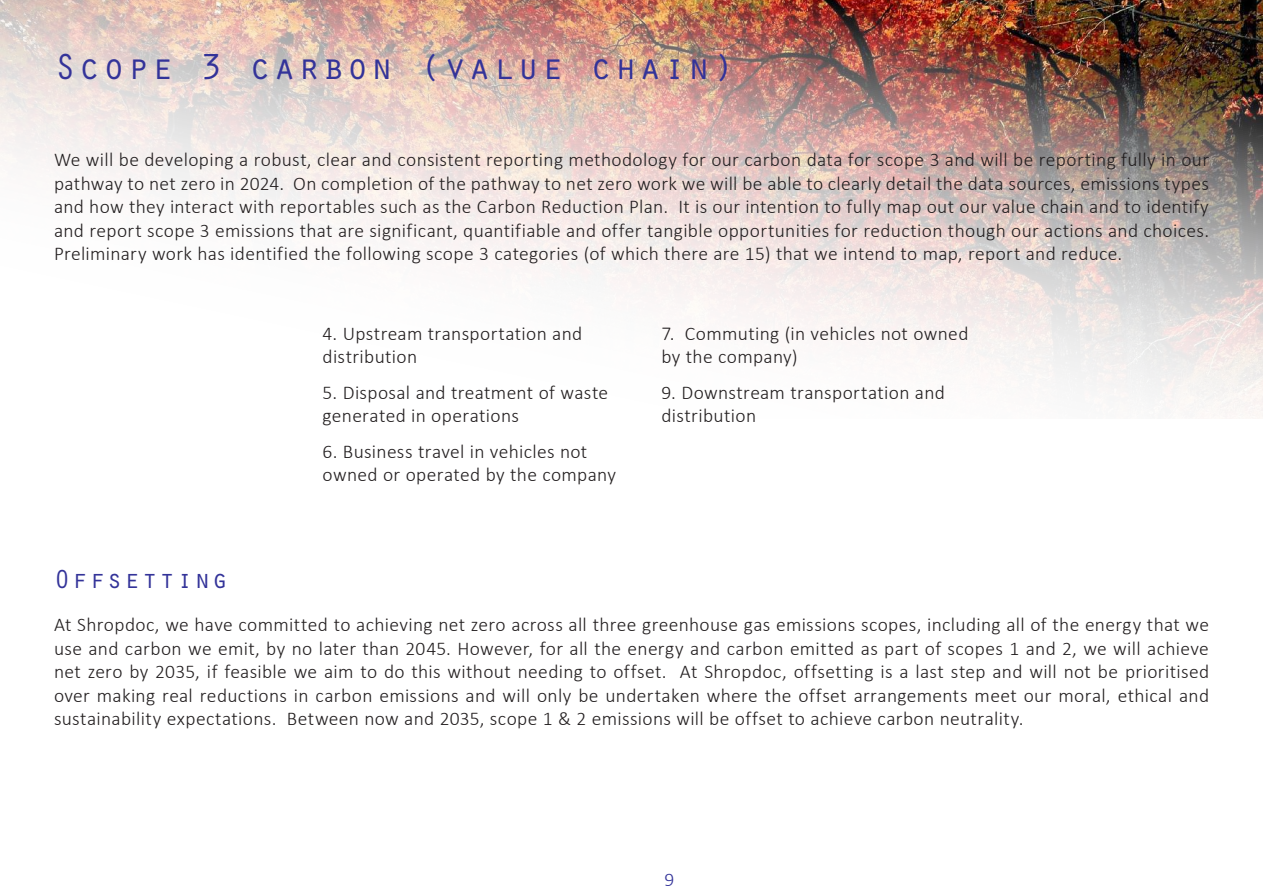
<style>
.page{position:relative;width:1263px;height:893px;background:#fff}
.page>*{position:absolute;margin:0;border:0;box-sizing:border-box;transform-origin:0 0}
.t1{font:37.5px "Orator Std";letter-spacing:.05em;color:#339}
.t2{font:27px "Orator Std";letter-spacing:.05em;color:#339}
.t3{font:300 19.5px/23.4px "Calibri";letter-spacing:.015em;color:#231f20}
.t4{font:300 19.5px "Calibri";color:#339}
</style>
<div class="page">
<img style="left:0;top:0;width:1263px;height:418px">
<h1 class="t1" style="left:54px;top:40px;width:682px">Scope 3 carbon (value chain)</h1>
<p class="t3" style="left:54px;top:148px;width:1157px;text-align:justify">We will be developing a robust, clear and consistent reporting methodology for our carbon data for scope 3 and will be reporting fully in our pathway to net zero in 2024. On completion of the pathway to net zero work we will be able to clearly detail the data sources, emissions types and how they interact with reportables such as the Carbon Reduction Plan. It is our intention to fully map out our value chain and to identify and report scope 3 emissions that are significant, quantifiable and offer tangible opportunities for reduction though our actions and choices.<br>Preliminary work has identified the following scope 3 categories (of which there are 15) that we intend to map, report and reduce.</p>
<p class="t3" style="left:323px;top:322px;width:261px">4. Upstream transportation and distribution</p>
<p class="t3" style="left:323px;top:380px;width:287px">5. Disposal and treatment of waste generated in operations</p>
<p class="t3" style="left:323px;top:439px;width:295px">6. Business travel in vehicles not owned or operated by the company</p>
<p class="t3" style="left:661px;top:322px;width:308px">7. Commuting (in vehicles not owned by the company)</p>
<p class="t3" style="left:661px;top:380px;width:285px">9. Downstream transportation and distribution</p>
<h2 class="t2" style="left:54px;top:560px;width:176px">Offsetting</h2>
<p class="t3" style="left:54px;top:613px;width:1157px;text-align:justify">At Shropdoc, we have committed to achieving net zero across all three greenhouse gas emissions scopes, including all of the energy that we use and carbon we emit, by no later than 2045. However, for all the energy and carbon emitted as part of scopes 1 and 2, we will achieve net zero by 2035, if feasible we aim to do this without needing to offset. At Shropdoc, offsetting is a last step and will not be prioritised over making real reductions in carbon emissions and will only be undertaken where the offset arrangements meet our moral, ethical and sustainability expectations. Between now and 2035, scope 1 &amp; 2 emissions will be offset to achieve carbon neutrality.</p>
<p class="t4" style="left:664px;top:868px;width:11px">9</p>
</div>
